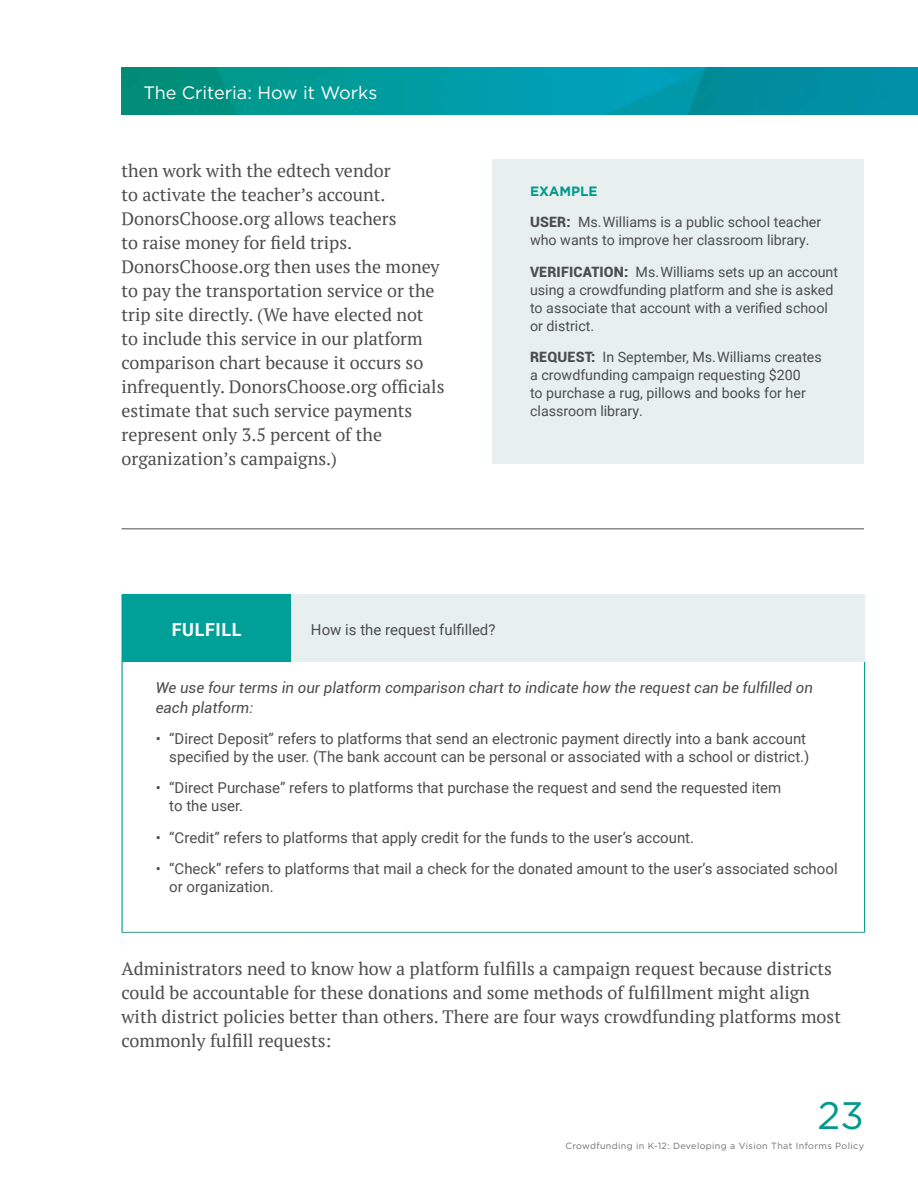
<style>
.page{position:relative;width:918px;height:1188px;background:#fff}
.page>*{position:absolute;margin:0;border:0;box-sizing:border-box;transform-origin:0 0}
.t1{font:38.25px "Gotham HTF";color:#00998a}
.body_copy_2{font:18px/24px "PT Serif";color:#4d4d4f}
.t2{font:18px "Gotham HTF";color:#fff}
.body_copy_2-2{font:700 18px "Roboto";letter-spacing:.035em;color:#fff}
.body_copy_2-3{font:15px/18px "Roboto";color:#4d4d4f}
.table_copy{font:italic 15px/19.5px "Roboto";color:#4d4d4f}
.table_copy-2{font:14.25px/18px "Roboto";color:#4d4d4f}
.body_copy_2-4{font:700 13.5px "Gotham";color:#00998a}
.t3{font:9px "Gotham HTF";letter-spacing:.04em;color:#6d6e71}
.s1{font-weight:900}
</style>
<div class="page">
<img style="left:122px;top:68px;width:796px;height:46px">
<hr style="left:122px;top:528px;width:742px;height:1px;background:#4d4d4f">
<div style="left:122px;top:594px;width:169px;height:68px;background:#009f97"></div>
<div style="left:291px;top:594px;width:574px;height:68px;background:#e7f0ef"></div>
<hr style="left:122px;top:662px;width:1px;height:270px;background:#00998a">
<hr style="left:864px;top:662px;width:1px;height:270px;background:#00998a">
<hr style="left:122px;top:932px;width:169px;height:1px;background:#4aa497">
<hr style="left:291px;top:932px;width:574px;height:1px;background:#4aa497">
<div style="left:493px;top:159px;width:371px;height:305px;background:#e7f0ef"></div>
<p class="t2" style="left:143px;top:82px;width:235px">The Criteria: How it Works</p>
<p class="body_copy_2" style="left:122px;top:159px;width:325px">then work with the edtech vendor<br>to activate the teacher’s account.<br>DonorsChoose.org allows teachers<br>to raise money for field trips.<br>DonorsChoose.org then uses the money to pay the transportation service or the trip site directly. (We have elected not to include this service in our platform comparison chart because it occurs so infrequently. DonorsChoose.org officials estimate that such service payments represent only 3.5 percent of the organization’s campaigns.)</p>
<p class="body_copy_2-4" style="left:530px;top:182px;width:69px">EXAMPLE</p>
<p class="table_copy-2" style="left:530px;top:213px;width:293px"><span class="s1">USER:</span> Ms. Williams is a public school teacher who wants to improve her classroom library.</p>
<p class="table_copy-2" style="left:530px;top:262px;width:310px"><span class="s1">VERIFICATION:</span> Ms. Williams sets up an account using a crowdfunding platform and she is asked to associate that account with a verified school or district.</p>
<p class="table_copy-2" style="left:530px;top:348px;width:293px"><span class="s1">REQUEST:</span> In September, Ms. Williams creates a crowdfunding campaign requesting $200<br>to purchase a rug, pillows and books for her classroom library.</p>
<p class="body_copy_2-2" style="left:172px;top:617px;width:71px">FULFILL</p>
<p class="body_copy_2-3" style="left:311px;top:620px;width:186px">How is the request fulfilled?</p>
<p class="table_copy" style="left:156px;top:678px;width:659px">We use four terms in our platform comparison chart to indicate how the request can be fulfilled on each platform:</p>
<p class="body_copy_2-3" style="left:156px;top:729px;width:655px;text-align:right">• “Direct Deposit” refers to platforms that send an electronic payment directly into a bank account specified by the user. (The bank account can be personal or associated with a school or district.)</p>
<p class="body_copy_2-3" style="left:169px;top:779px;width:614px;text-indent:-14px">• “Direct Purchase” refers to platforms that purchase the request and send the requested item to the user.</p>
<p class="body_copy_2-3" style="left:156px;top:828px;width:540px">• “Credit” refers to platforms that apply credit for the funds to the user’s account.</p>
<p class="body_copy_2-3" style="left:169px;top:859px;width:670px;text-indent:-14px">• “Check” refers to platforms that mail a check for the donated amount to the user’s associated school or organization.</p>
<p class="body_copy_2" style="left:122px;top:956px;width:721px">Administrators need to know how a platform fulfills a campaign request because districts could be accountable for these donations and some methods of fulfillment might align with district policies better than others. There are four ways crowdfunding platforms most commonly fulfill requests:</p>
<h1 class="t1" style="left:818px;top:1095px;width:48px">23</h1>
<p class="t3" style="left:565px;top:1140px;width:300px">Crowdfunding in K-12: Developing a Vision That Informs Policy</p>
</div>
